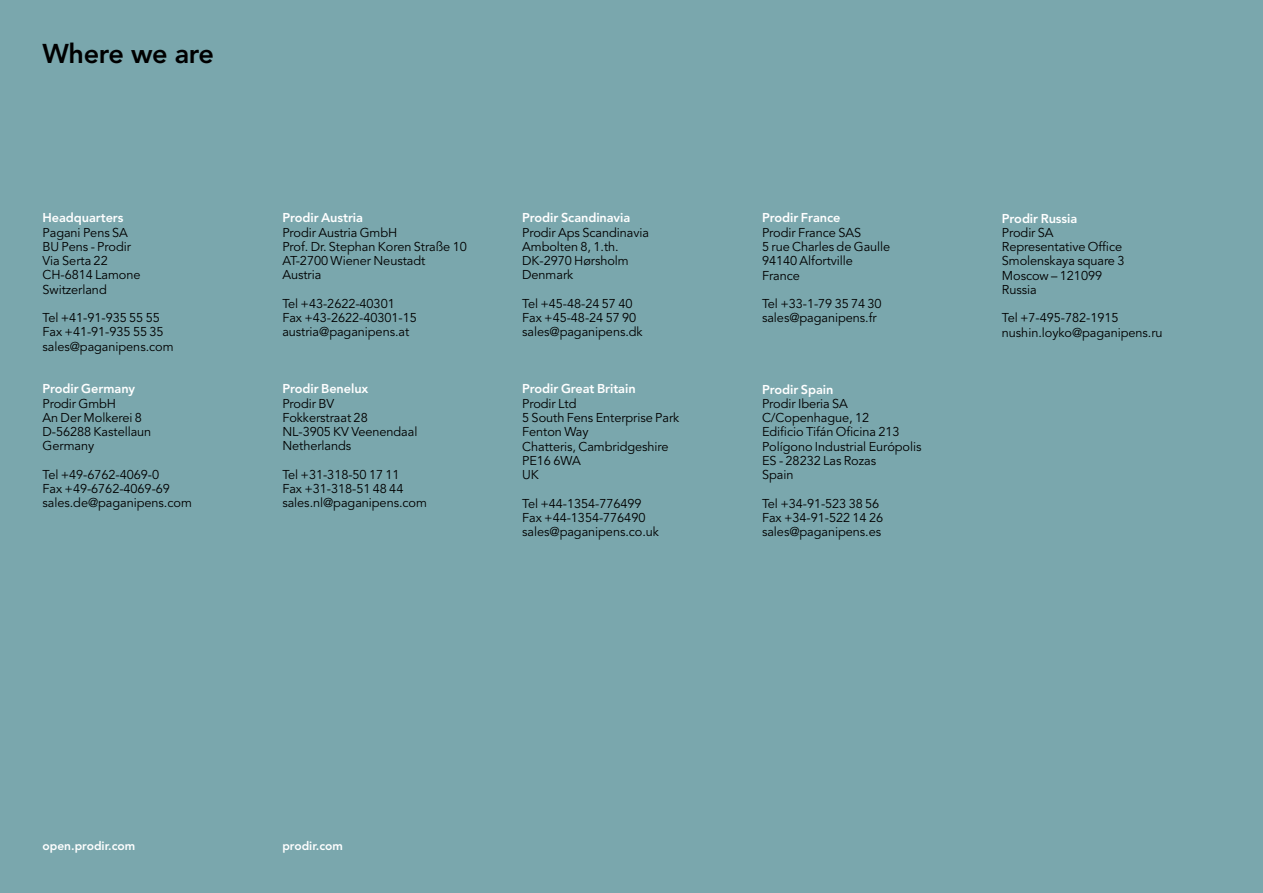
<style>
.page{position:relative;width:1263px;height:893px;background:#7aa7ad}
.page>*{position:absolute;margin:0;border:0;box-sizing:border-box;transform-origin:0 0}
.t1{font:800 27px "Avenir";letter-spacing:-.015em;color:#000}
.t2{font:12.75px/14.2px "Avenir";letter-spacing:-.005em;color:#000}
.t3{font:800 12.75px "Avenir";letter-spacing:-.005em;color:#fff}
.t4{font:800 12px "Avenir";color:#fff}
</style>
<div class="page">
<h1 class="t1" style="left:43px;top:37px;width:173px">Where we are</h1>
<p class="t3" style="left:43px;top:210px;width:83px">Headquarters</p>
<p class="t2" style="left:43px;top:225px;width:100px">Pagani Pens SA<br>BU Pens - Prodir<br>Via Serta 22<br>CH-6814 Lamone<br>Switzerland</p>
<p class="t2" style="left:43px;top:311px;width:133px">Tel +41-91-935 55 55<br>Fax +41-91-935 55 35 sales@paganipens.com</p>
<p class="t3" style="left:43px;top:381px;width:94px">Prodir Germany</p>
<p class="t2" style="left:43px;top:396px;width:110px">Prodir GmbH<br>An Der Molkerei 8<br>D-56288 Kastellaun<br>Germany</p>
<p class="t2" style="left:43px;top:468px;width:151px">Tel +49-6762-4069-0<br>Fax +49-6762-4069-69 sales.de@paganipens.com</p>
<p class="t3" style="left:282px;top:210px;width:82px">Prodir Austria</p>
<p class="t2" style="left:282px;top:225px;width:186px">Prodir Austria GmbH<br>Prof. Dr. Stephan Koren Straße 10<br>AT-2700 Wiener Neustadt<br>Austria</p>
<p class="t2" style="left:282px;top:297px;width:136px">Tel +43-2622-40301<br>Fax +43-2622-40301-15 austria@paganipens.at</p>
<p class="t3" style="left:282px;top:381px;width:88px">Prodir Benelux</p>
<p class="t2" style="left:282px;top:396px;width:137px">Prodir BV<br>Fokkerstraat 28<br>NL-3905 KV Veenendaal<br>Netherlands</p>
<p class="t2" style="left:282px;top:468px;width:146px">Tel +31-318-50 17 11<br>Fax +31-318-51 48 44 sales.nl@paganipens.com</p>
<p class="t3" style="left:522px;top:210px;width:110px">Prodir Scandinavia</p>
<p class="t2" style="left:522px;top:226px;width:128px">Prodir Aps Scandinavia<br>Ambolten 8, 1.th.<br>DK-2970 Hørsholm<br>Denmark</p>
<p class="t2" style="left:522px;top:297px;width:122px">Tel +45-48-24 57 40<br>Fax +45-48-24 57 90 sales@paganipens.dk</p>
<p class="t3" style="left:522px;top:381px;width:115px">Prodir Great Britain</p>
<p class="t2" style="left:522px;top:397px;width:159px">Prodir Ltd<br>5 South Fens Enterprise Park<br>Fenton Way<br>Chatteris, Cambridgeshire<br>PE16 6WA<br>UK</p>
<p class="t2" style="left:522px;top:496px;width:138px">Tel +44-1354-776499<br>Fax +44-1354-776490 sales@paganipens.co.uk</p>
<p class="t3" style="left:762px;top:211px;width:80px">Prodir France</p>
<p class="t2" style="left:762px;top:226px;width:130px">Prodir France SAS<br>5 rue Charles de Gaulle<br>94140 Alfortville<br>France</p>
<p class="t2" style="left:762px;top:297px;width:121px">Tel +33-1-79 35 74 30 sales@paganipens.fr</p>
<p class="t3" style="left:762px;top:382px;width:73px">Prodir Spain</p>
<p class="t2" style="left:762px;top:397px;width:161px">Prodir Iberia SA<br>C/Copenhague, 12<br>Edificio Tifán Oficina 213<br>Polígono Industrial Európolis<br>ES - 28232 Las Rozas<br>Spain</p>
<p class="t2" style="left:762px;top:496px;width:123px">Tel +34-91-523 38 56<br>Fax +34-91-522 14 26 sales@paganipens.es</p>
<p class="t3" style="left:1002px;top:211px;width:77px">Prodir Russia</p>
<p class="t2" style="left:1002px;top:226px;width:124px">Prodir SA<br>Representative Office<br>Smolenskaya square 3<br>Moscow – 121099<br>Russia</p>
<p class="t2" style="left:1002px;top:311px;width:162px">Tel +7-495-782-1915 nushin.loyko@paganipens.ru</p>
<p class="t4" style="left:43px;top:839px;width:94px">open.prodir.com</p>
<p class="t4" style="left:282px;top:839px;width:62px">prodir.com</p>
</div>
